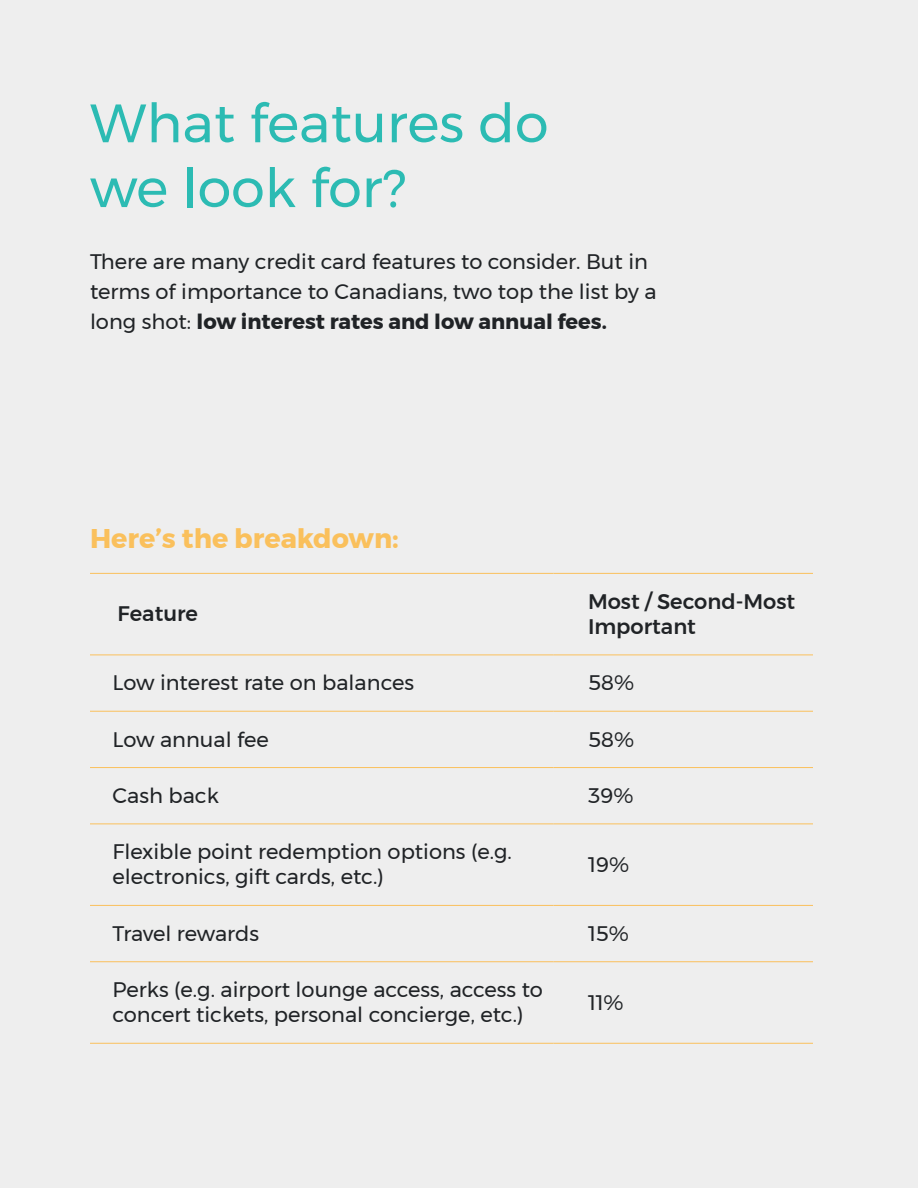
<style>
.page{position:relative;width:918px;height:1188px;background:#eee}
.page>*{position:absolute;margin:0;border:0;box-sizing:border-box;transform-origin:0 0}
.t1{font:54px/64.8px "Montserrat";color:#2cbbb3}
.t2{font:700 27px "Montserrat";color:#fac05c}
.t3{font:21px/30px "Montserrat";color:#202326}
.t4{font:500 21px/25.2px "Montserrat";color:#202326}
.s1{font-weight:700}
</style>
<div class="page">
<hr style="left:90px;top:573px;width:464px;height:1px;background:#fac05c">
<hr style="left:554px;top:573px;width:259px;height:1px;background:#fac05c">
<hr style="left:90px;top:655px;width:464px;height:1px;background:#fac05c">
<hr style="left:554px;top:655px;width:259px;height:1px;background:#fac05c">
<hr style="left:90px;top:711px;width:464px;height:1px;background:#fac05c">
<hr style="left:554px;top:711px;width:259px;height:1px;background:#fac05c">
<hr style="left:90px;top:767px;width:464px;height:1px;background:#fac05c">
<hr style="left:554px;top:767px;width:259px;height:1px;background:#fac05c">
<hr style="left:90px;top:824px;width:464px;height:1px;background:#fac05c">
<hr style="left:554px;top:824px;width:259px;height:1px;background:#fac05c">
<hr style="left:90px;top:905px;width:464px;height:1px;background:#fac05c">
<hr style="left:554px;top:905px;width:259px;height:1px;background:#fac05c">
<hr style="left:90px;top:961px;width:464px;height:1px;background:#fac05c">
<hr style="left:554px;top:961px;width:259px;height:1px;background:#fac05c">
<hr style="left:90px;top:1043px;width:464px;height:1px;background:#fac05c">
<hr style="left:554px;top:1043px;width:259px;height:1px;background:#fac05c">
<h1 class="t1" style="left:90px;top:90px;width:460px">What features do we look for?</h1>
<p class="t3" style="left:90px;top:247px;width:568px">There are many credit card features to consider. But in terms of importance to Canadians, two top the list by a long shot: <span class="s1">low interest rates and low annual fees.</span></p>
<p class="t2" style="left:90px;top:517px;width:310px">Here’s the breakdown:</p>
<p class="t4" style="left:118px;top:601px;width:82px">Feature</p>
<p class="t4" style="left:588px;top:589px;width:209px">Most / Second-Most<br>Important</p>
<p class="t3" style="left:112px;top:668px;width:303px">Low interest rate on balances</p>
<p class="t3" style="left:588px;top:668px;width:48px">58%</p>
<p class="t3" style="left:112px;top:724px;width:158px">Low annual fee</p>
<p class="t3" style="left:588px;top:724px;width:48px">58%</p>
<p class="t3" style="left:112px;top:780px;width:108px">Cash back</p>
<p class="t3" style="left:588px;top:780px;width:47px">39%</p>
<p class="t3" style="left:112px;top:839px;width:401px;line-height:25.2px">Flexible point redemption options (e.g. electronics, gift cards, etc.)</p>
<p class="t3" style="left:588px;top:849px;width:43px">19%</p>
<p class="t3" style="left:112px;top:918px;width:148px">Travel rewards</p>
<p class="t3" style="left:588px;top:918px;width:42px">15%</p>
<p class="t3" style="left:112px;top:977px;width:432px;line-height:25.2px">Perks (e.g. airport lounge access, access to concert tickets, personal concierge, etc.)</p>
<p class="t3" style="left:588px;top:987px;width:37px">11%</p>
</div>
